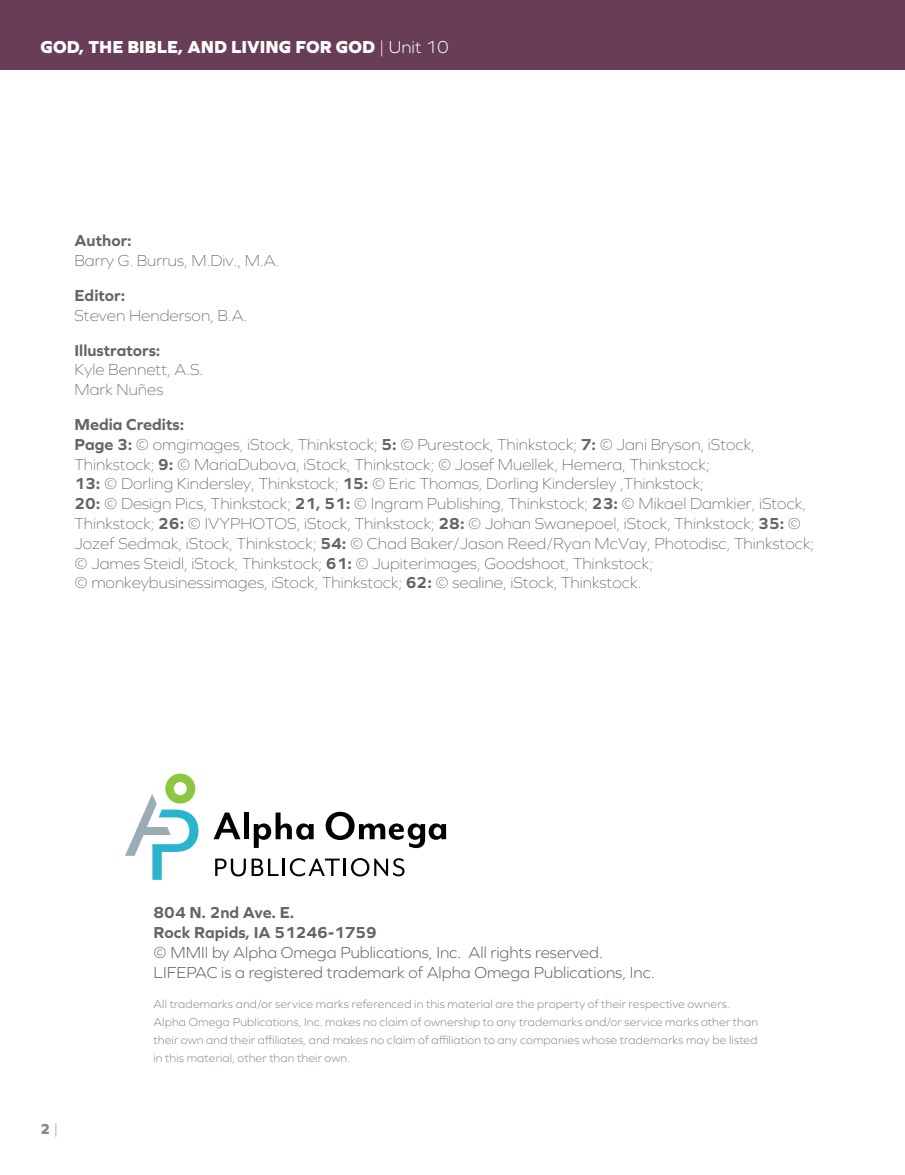
<style>
.page{position:relative;width:905px;height:1175px;background:#fff}
.page>*{position:absolute;margin:0;border:0;box-sizing:border-box;transform-origin:0 0}
.t1{font:800 18px "Graphie";color:#fff}
.t2{font:200 16.5px/19.8px "Graphie";color:#636466}
.t3{font:300 16.5px/19.8px "Graphie";color:#636466}
.t4{font:700 16.5px/19.8px "Graphie";color:#636466}
.t5{font:800 15px "Graphie";color:#87898c}
.t6{font:300 12px/18px "Graphie";letter-spacing:.015em;color:#87898c}
.s1{font-weight:300}
.s2{font-weight:700}
</style>
<div class="page">
<svg style="left:125px;top:773px;width:73px;height:106px"></svg>
<svg style="left:213px;top:812px;width:27px;height:27px"></svg>
<div style="left:243px;top:812px;width:5px;height:27px;background:#000"></div>
<svg style="left:254px;top:812px;width:59px;height:36px"></svg>
<svg style="left:325px;top:811px;width:121px;height:37px"></svg>
<svg style="left:215px;top:858px;width:63px;height:18px"></svg>
<hr style="left:282px;top:858px;width:3px;height:18px;background:#000">
<svg style="left:290px;top:858px;width:114px;height:18px"></svg>
<div style="left:0;top:0;width:904px;height:69px;background:#683d56"></div>
<p class="t1" style="left:40px;top:36px;width:410px">GOD, THE BIBLE, AND LIVING FOR GOD <span class="s1">| Unit 10</span></p>
<p class="t4" style="left:74px;top:230px;width:59px">Author:</p>
<p class="t2" style="left:74px;top:250px;width:206px">Barry G. Burrus, M.Div., M.A.</p>
<p class="t4" style="left:74px;top:285px;width:52px">Editor:</p>
<p class="t2" style="left:74px;top:305px;width:174px">Steven Henderson, B.A.</p>
<p class="t4" style="left:74px;top:340px;width:87px">Illustrators:</p>
<p class="t2" style="left:74px;top:359px;width:130px">Kyle Bennett, A.S.<br>Mark Nuñes</p>
<p class="t2" style="left:74px;top:414px;width:741px"><span class="s2">Media Credits:<br>Page 3:</span> © omgimages, iStock, Thinkstock; <span class="s2">5:</span> © Purestock, Thinkstock; <span class="s2">7:</span> © Jani Bryson, iStock, Thinkstock; <span class="s2">9:</span> © MariaDubova, iStock, Thinkstock; © Josef Muellek, Hemera, Thinkstock;<br><span class="s2">13:</span> © Dorling Kindersley, Thinkstock; <span class="s2">15:</span> © Eric Thomas, Dorling Kindersley ,Thinkstock;<br><span class="s2">20:</span> © Design Pics, Thinkstock; <span class="s2">21, 51:</span> © Ingram Publishing, Thinkstock; <span class="s2">23:</span> © Mikael Damkier, iStock, Thinkstock; <span class="s2">26:</span> © IVYPHOTOS, iStock, Thinkstock; <span class="s2">28:</span> © Johan Swanepoel, iStock, Thinkstock; <span class="s2">35:</span> © Jozef Sedmak, iStock, Thinkstock; <span class="s2">54:</span> © Chad Baker/Jason Reed/Ryan McVay, Photodisc, Thinkstock; © James Steidl, iStock, Thinkstock; <span class="s2">61:</span> © Jupiterimages, Goodshoot, Thinkstock;<br>© monkeybusinessimages, iStock, Thinkstock; <span class="s2">62:</span> © sealine, iStock, Thinkstock.</p>
<p class="t5" style="left:40px;top:1120px;width:20px">2 <span class="s1">|</span></p>
<p class="t4" style="left:153px;top:902px;width:225px">804 N. 2nd Ave. E.<br>Rock Rapids, IA 51246-1759</p>
<p class="t3" style="left:153px;top:942px;width:502px">© MMII by Alpha Omega Publications, Inc. All rights reserved.<br>LIFEPAC is a registered trademark of Alpha Omega Publications, Inc.</p>
<p class="t6" style="left:153px;top:995px;width:606px">All trademarks and/or service marks referenced in this material are the property of their respective owners.<br>Alpha Omega Publications, Inc. makes no claim of ownership to any trademarks and/or service marks other than their own and their affiliates, and makes no claim of affiliation to any companies whose trademarks may be listed in this material, other than their own.</p>
</div>
